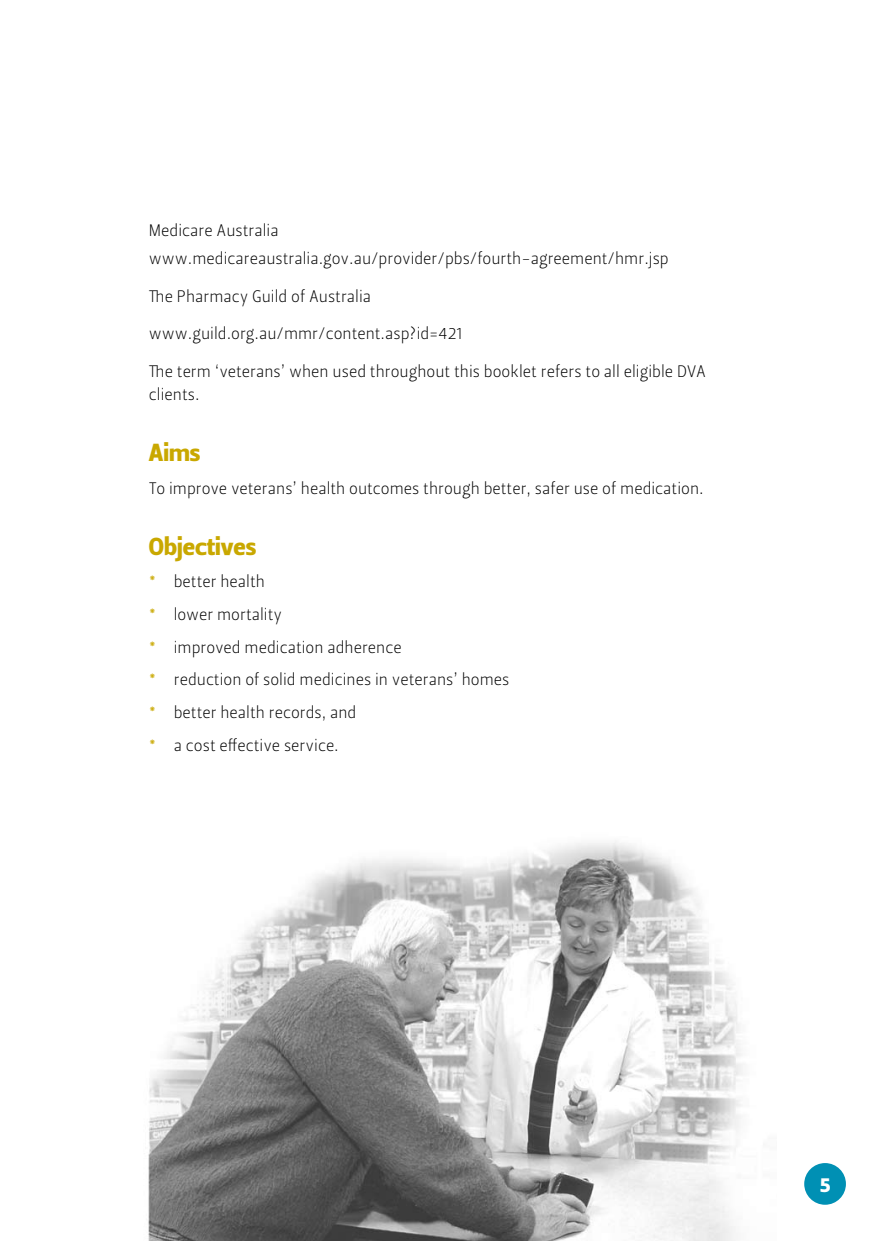
<style>
.page{position:relative;width:874px;height:1241px;background:#fff}
.page>*{position:absolute;margin:0;border:0;box-sizing:border-box;transform-origin:0 0}
.t1{font:24.5px "Leitura Sans Grot 4";color:#c9a800}
.t2{font:21px "Leitura Sans Grot 4";color:#fff}
.t3{font:16.62px/27.7px "Leitura Sans Grot 1";color:#000}
.s1{font-family:"Leitura Sans Grot 3";color:#c9a800}
</style>
<div class="page">
<div style="left:803px;top:1162px;width:42px;height:42px;background:#0090b4;border-radius:50%"></div>
<img style="left:148px;top:841px;width:595px;height:399px">
<p class="t3" style="left:149px;top:217px;width:521px">Medicare Australia www.medicareaustralia.gov.au/provider/pbs/fourth-agreement/hmr.jsp</p>
<p class="t3" style="left:149px;top:282px;width:224px">The Pharmacy Guild of Australia</p>
<p class="t3" style="left:149px;top:320px;width:315px">www.guild.org.au/mmr/content.asp?id=421</p>
<p class="t3" style="left:149px;top:360px;width:558px;line-height:22.8px">The term ‘veterans’ when used throughout this booklet refers to all eligible DVA clients.</p>
<h3 class="t1" style="left:149px;top:438px;width:53px">Aims</h3>
<p class="t3" style="left:149px;top:474px;width:556px">To improve veterans’ health outcomes through better, safer use of medication.</p>
<h3 class="t1" style="left:149px;top:531px;width:109px">Objectives</h3>
<p class="t3" style="left:149px;top:568px;width:117px"><span class="s1">*</span> better health</p>
<p class="t3" style="left:149px;top:600px;width:135px"><span class="s1">*</span> lower mortality</p>
<p class="t3" style="left:149px;top:633px;width:254px"><span class="s1">*</span> improved medication adherence</p>
<p class="t3" style="left:149px;top:666px;width:362px"><span class="s1">*</span> reduction of solid medicines in veterans’ homes</p>
<p class="t3" style="left:149px;top:698px;width:209px"><span class="s1">*</span> better health records, and</p>
<p class="t3" style="left:149px;top:731px;width:191px"><span class="s1">*</span> a cost effective service.</p>
<p class="t2" style="left:819px;top:1172px;width:13px">5</p>
</div>
